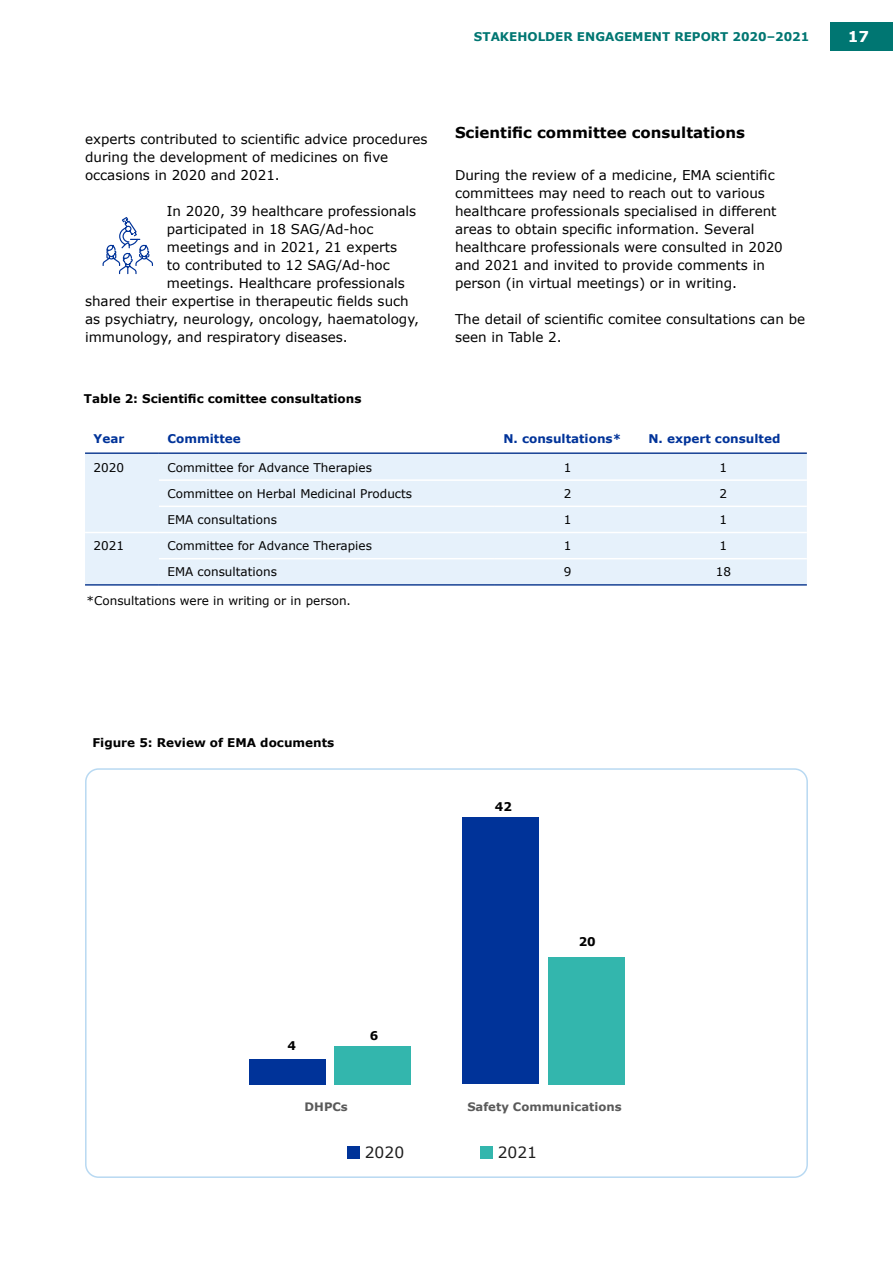
<style>
.page{position:relative;width:893px;height:1263px;background:#fff}
.page>*{position:absolute;margin:0;border:0;box-sizing:border-box;transform-origin:0 0}
.t1{font:15.6px "Verdana";color:#1e1e1e}
.t2{font:700 15px "Verdana";color:#000}
.t3{font:700 15px "Verdana";color:#fff}
.t4{font:13.5px/18px "Verdana";color:#000}
.t5{font:12px "Verdana";color:#000}
.t6{font:700 12px "Verdana";color:#000}
.t7{font:700 12px "Verdana";color:#039}
.t8{font:700 12px "Verdana";color:#007672}
.t9{font:700 11.7px "Verdana";color:#5a5a5a}
</style>
<div class="page">
<div style="left:831px;top:22px;width:62px;height:29px;background:#007672"></div>
<div style="left:85px;top:454px;width:722px;height:130px;background:#e6f1fb"></div>
<hr style="left:85px;top:452px;width:74px;height:2px;background:#164194">
<hr style="left:159px;top:452px;width:336px;height:2px;background:#164194">
<hr style="left:495px;top:452px;width:145px;height:2px;background:#164194">
<hr style="left:640px;top:452px;width:167px;height:2px;background:#164194">
<hr style="left:85px;top:532px;width:74px;height:1px;background:#fff">
<hr style="left:159px;top:479px;width:336px;height:2px;background:#fff">
<hr style="left:495px;top:479px;width:145px;height:2px;background:#fff">
<hr style="left:640px;top:479px;width:167px;height:2px;background:#fff">
<hr style="left:159px;top:506px;width:336px;height:1px;background:#fff">
<hr style="left:495px;top:506px;width:145px;height:1px;background:#fff">
<hr style="left:640px;top:506px;width:167px;height:1px;background:#fff">
<hr style="left:159px;top:532px;width:336px;height:1px;background:#fff">
<hr style="left:495px;top:532px;width:145px;height:1px;background:#fff">
<hr style="left:640px;top:532px;width:167px;height:1px;background:#fff">
<hr style="left:495px;top:558px;width:145px;height:1px;background:#fff">
<hr style="left:640px;top:558px;width:167px;height:1px;background:#fff">
<hr style="left:159px;top:558px;width:336px;height:1px;background:#fff">
<hr style="left:85px;top:584px;width:74px;height:2px;background:#164194">
<hr style="left:159px;top:584px;width:336px;height:2px;background:#164194">
<hr style="left:495px;top:584px;width:145px;height:2px;background:#164194">
<hr style="left:640px;top:584px;width:167px;height:2px;background:#164194">
<div style="left:347px;top:1146px;width:13px;height:12px;background:#039"></div>
<div style="left:480px;top:1146px;width:12px;height:12px;background:#33b6ad"></div>
<div style="left:334px;top:1046px;width:77px;height:38px;background:#33b6ad"></div>
<div style="left:548px;top:957px;width:77px;height:127px;background:#33b6ad"></div>
<div style="left:249px;top:1059px;width:77px;height:25px;background:#039"></div>
<div style="left:462px;top:817px;width:77px;height:267px;background:#039"></div>
<div style="left:85px;top:768px;width:723px;height:410px;border:2px solid #b8d9f2;border-radius:13px"></div>
<svg style="left:103px;top:217px;width:50px;height:57px"></svg>
<p class="t8" style="left:474px;top:29px;width:337px">STAKEHOLDER ENGAGEMENT REPORT 2020–2021</p>
<p class="t3" style="left:848px;top:27px;width:23px">17</p>
<p class="t4" style="left:85px;top:130px;width:344px">experts contributed to scientific advice procedures during the development of medicines on five occasions in 2020 and 2021.</p>
<p class="t4" style="left:167px;top:202px;width:251px">In 2020, 39 healthcare professionals</p>
<p class="t4" style="left:167px;top:220px;width:208px">participated in 18 SAG/Ad-hoc</p>
<p class="t4" style="left:167px;top:238px;width:232px">meetings and in 2021, 21 experts</p>
<p class="t4" style="left:167px;top:256px;width:224px">to contributed to 12 SAG/Ad-hoc</p>
<p class="t4" style="left:167px;top:274px;width:239px">meetings. Healthcare professionals</p>
<p class="t4" style="left:85px;top:292px;width:325px">shared their expertise in therapeutic fields such</p>
<p class="t4" style="left:85px;top:310px;width:335px">as psychiatry, neurology, oncology, haematology,</p>
<p class="t4" style="left:85px;top:328px;width:264px">immunology, and respiratory diseases.</p>
<p class="t2" style="left:455px;top:123px;width:292px">Scientific committee consultations</p>
<p class="t4" style="left:455px;top:166px;width:329px">During the review of a medicine, EMA scientific committees may need to reach out to various healthcare professionals specialised in different areas to obtain specific information. Several healthcare professionals were consulted in 2020 and 2021 and invited to provide comments in person (in virtual meetings) or in writing.</p>
<p class="t4" style="left:455px;top:310px;width:352px">The detail of scientific comitee consultations can be seen in Table 2.</p>
<p class="t6" style="left:84px;top:390px;width:279px">Table 2: Scientific comittee consultations</p>
<p class="t7" style="left:94px;top:431px;width:32px">Year</p>
<p class="t7" style="left:167px;top:431px;width:75px">Committee</p>
<p class="t7" style="left:503px;top:431px;width:119px">N. consultations*</p>
<p class="t7" style="left:648px;top:431px;width:133px">N. expert consulted</p>
<p class="t5" style="left:94px;top:460px;width:32px">2020</p>
<p class="t5" style="left:167px;top:460px;width:206px">Committee for Advance Therapies</p>
<p class="t5" style="left:564px;top:460px;width:9px">1</p>
<p class="t5" style="left:720px;top:460px;width:9px">1</p>
<p class="t5" style="left:167px;top:486px;width:246px">Committee on Herbal Medicinal Products</p>
<p class="t5" style="left:564px;top:486px;width:9px">2</p>
<p class="t5" style="left:720px;top:486px;width:9px">2</p>
<p class="t5" style="left:167px;top:512px;width:111px">EMA consultations</p>
<p class="t5" style="left:564px;top:512px;width:9px">1</p>
<p class="t5" style="left:720px;top:512px;width:9px">1</p>
<p class="t5" style="left:94px;top:538px;width:32px">2021</p>
<p class="t5" style="left:167px;top:538px;width:206px">Committee for Advance Therapies</p>
<p class="t5" style="left:564px;top:538px;width:9px">1</p>
<p class="t5" style="left:720px;top:538px;width:9px">1</p>
<p class="t5" style="left:167px;top:564px;width:111px">EMA consultations</p>
<p class="t5" style="left:564px;top:564px;width:9px">9</p>
<p class="t5" style="left:716px;top:564px;width:17px">18</p>
<p class="t5" style="left:86px;top:593px;width:266px">*Consultations were in writing or in person.</p>
<p class="t6" style="left:92px;top:735px;width:243px">Figure 5: Review of EMA documents</p>
<p class="t6" style="left:288px;top:1037px;width:10px">4</p>
<p class="t6" style="left:370px;top:1028px;width:10px">6</p>
<p class="t6" style="left:495px;top:798px;width:19px">42</p>
<p class="t6" style="left:579px;top:934px;width:19px">20</p>
<p class="t9" style="left:305px;top:1099px;width:45px">DHPCs</p>
<p class="t9" style="left:467px;top:1099px;width:156px">Safety Communications</p>
<p class="t1" style="left:498px;top:1142px;width:41px">2021</p>
<p class="t1" style="left:365px;top:1142px;width:41px">2020</p>
</div>
